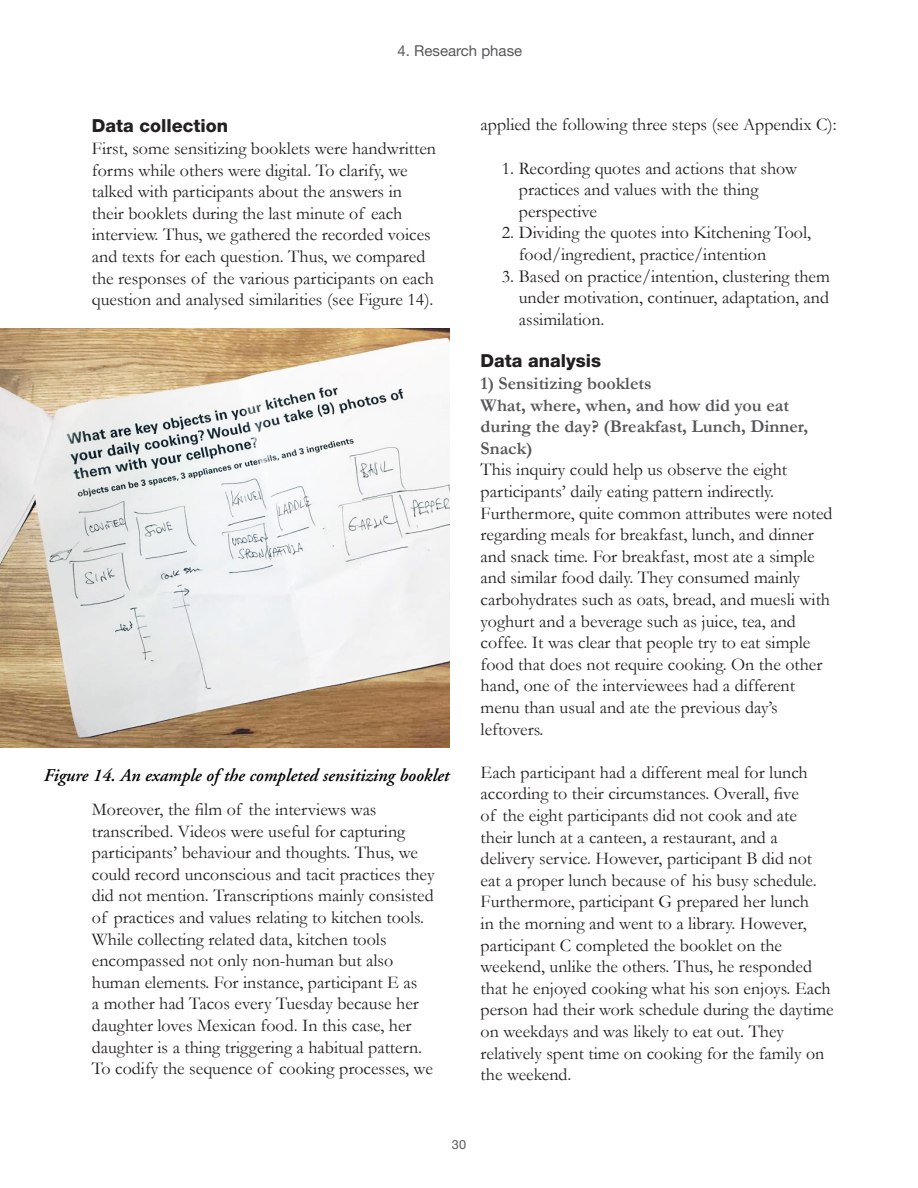
<style>
.page{position:relative;width:918px;height:1188px;background:#fff}
.page>*{position:absolute;margin:0;border:0;box-sizing:border-box;transform-origin:0 0}
.main_text_-글{font:18px/21.6px "Garamond";color:#231f20}
.타이틀_5번째{font:700 18px/21.6px "Garamond";color:#57585a}
.t1{font:italic 600 18px "Adobe Garamond";color:#000}
.타이틀_4번째{font:800 18px "Helvetica Neue";color:#231f20}
.head_체인지{font:15px "Helvetica Neue";color:#57585a}
.t2{font:12.75px "Helvetica Neue";color:#57585a}
</style>
<div class="page">
<img style="left:0;top:329px;width:449px;height:418px">
<p class="head_체인지" style="left:398px;top:42px;width:126px">4. Research phase</p>
<p class="타이틀_4번째" style="left:92px;top:115px;width:138px">Data collection</p>
<p class="main_text_-글" style="left:92px;top:137px;width:346px">First, some sensitizing booklets were handwritten forms while others were digital. To clarify, we talked with participants about the answers in their booklets during the last minute of each interview. Thus, we gathered the recorded voices and texts for each question. Thus, we compared the responses of the various participants on each question and analysed similarities (see Figure 14).</p>
<p class="t1" style="left:44px;top:766px;width:407px">Figure 14. An example of the completed sensitizing booklet</p>
<p class="main_text_-글" style="left:92px;top:798px;width:344px">Moreover, the film of the interviews was transcribed. Videos were useful for capturing participants’ behaviour and thoughts. Thus, we could record unconscious and tacit practices they did not mention. Transcriptions mainly consisted of practices and values relating to kitchen tools.<br>While collecting related data, kitchen tools encompassed not only non-human but also human elements. For instance, participant E as<br>a mother had Tacos every Tuesday because her daughter loves Mexican food. In this case, her daughter is a thing triggering a habitual pattern.<br>To codify the sequence of cooking processes, we</p>
<p class="main_text_-글" style="left:481px;top:114px;width:358px">applied the following three steps (see Appendix C):</p>
<p class="main_text_-글" style="left:519px;top:157px;width:280px;text-indent:-17px">1. Recording quotes and actions that show practices and values with the thing perspective</p>
<p class="main_text_-글" style="left:519px;top:222px;width:294px;text-indent:-17px">2. Dividing the quotes into Kitchening Tool, food/ingredient, practice/intention</p>
<p class="main_text_-글" style="left:519px;top:265px;width:313px;text-align:justify;text-indent:-17px">3. Based on practice/intention, clustering them under motivation, continuer, adaptation, and assimilation.</p>
<p class="타이틀_4번째" style="left:481px;top:350px;width:122px">Data analysis</p>
<p class="타이틀_5번째" style="left:481px;top:372px;width:173px">1) Sensitizing booklets</p>
<p class="타이틀_5번째" style="left:481px;top:394px;width:329px">What, where, when, and how did you eat during the day? (Breakfast, Lunch, Dinner,<br>Snack)</p>
<p class="main_text_-글" style="left:481px;top:459px;width:354px">This inquiry could help us observe the eight participants’ daily eating pattern indirectly.<br>Furthermore, quite common attributes were noted regarding meals for breakfast, lunch, and dinner and snack time. For breakfast, most ate a simple and similar food daily. They consumed mainly carbohydrates such as oats, bread, and muesli with yoghurt and a beverage such as juice, tea, and coffee. It was clear that people try to eat simple food that does not require cooking. On the other hand, one of the interviewees had a different menu than usual and ate the previous day’s leftovers.</p>
<p class="main_text_-글" style="left:481px;top:761px;width:355px">Each participant had a different meal for lunch according to their circumstances. Overall, five<br>of the eight participants did not cook and ate<br>their lunch at a canteen, a restaurant, and a delivery service. However, participant B did not eat a proper lunch because of his busy schedule.<br>Furthermore, participant G prepared her lunch<br>in the morning and went to a library. However, participant C completed the booklet on the weekend, unlike the others. Thus, he responded that he enjoyed cooking what his son enjoys. Each person had their work schedule during the daytime on weekdays and was likely to eat out. They relatively spent time on cooking for the family on the weekend.</p>
<p class="t2" style="left:452px;top:1137px;width:16px">30</p>
</div>
